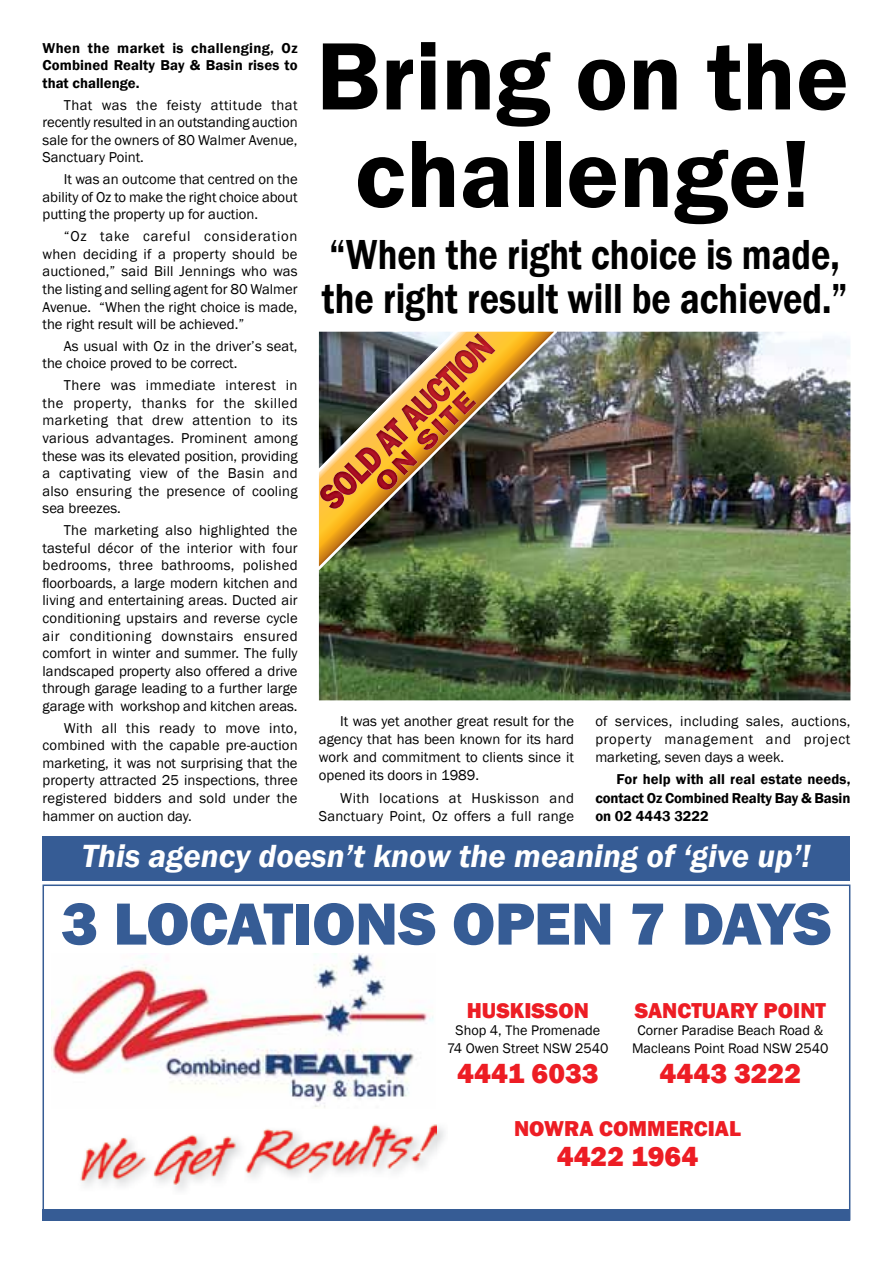
<style>
.page{position:relative;width:893px;height:1263px;background:#fff}
.page>*{position:absolute;margin:0;border:0;box-sizing:border-box;transform-origin:0 0}
.t1{font:600 99px/97.5px "Franklin Gothic";color:#000;text-align:center}
.t2{font:800 61.5px "Franklin Gothic";letter-spacing:-.01em;color:#365c95}
.t3{font:600 43.2px/43.5px "Franklin Gothic";color:#000;scale:.84 1}
.t4{font:italic 600 33px "Franklin Gothic";color:#fff}
.t5{font:800 28.5px "Franklin Gothic";color:#ed1d24}
.t6{font:800 22.2px "Franklin Gothic";color:#ed1d24}
.t7{font:14.7px/17.5px "Franklin Gothic";color:#000;text-align:justify}
.t8{font:600 14.7px/17.5px "Franklin Gothic";color:#000;text-align:justify}
.t9{font:14.7px/18.1px "Franklin Gothic";letter-spacing:.03em;color:#000;text-align:right}
.t10{font:14.25px/17.4px "Franklin Gothic";color:#000;text-align:center}
</style>
<div class="page">
<div style="left:43px;top:836px;width:807px;height:44px;background:#365c95"></div>
<div style="left:43px;top:1208px;width:807px;height:12px;background:#365c95"></div>
<div style="left:43px;top:884px;width:807px;height:336px;border:2px solid #365c95"></div>
<img style="left:84px;top:1124px;width:360px;height:66px">
<img style="left:80px;top:1124px;width:356px;height:60px">
<img style="left:52px;top:954px;width:382px;height:154px">
<img style="left:319px;top:332px;width:531px;height:368px">
<svg style="left:319px;top:332px;width:238px;height:238px"></svg>
<img style="left:319px;top:332px;width:235px;height:236px">
<img style="left:465px;top:333px;width:30px;height:30px">
<img style="left:445px;top:350px;width:33px;height:33px">
<img style="left:427px;top:365px;width:33px;height:36px">
<img style="left:410px;top:388px;width:27px;height:27px">
<img style="left:401px;top:404px;width:27px;height:27px">
<img style="left:383px;top:417px;width:25px;height:25px">
<img style="left:376px;top:430px;width:27px;height:27px">
<img style="left:344px;top:447px;width:37px;height:37px">
<img style="left:333px;top:471px;width:24px;height:24px">
<img style="left:320px;top:484px;width:24px;height:25px">
<img style="left:452px;top:390px;width:24px;height:25px">
<img style="left:431px;top:404px;width:28px;height:32px">
<img style="left:417px;top:429px;width:21px;height:21px">
<img style="left:391px;top:449px;width:27px;height:26px">
<img style="left:377px;top:469px;width:20px;height:21px">
<p class="t8" style="left:43px;top:39px;width:257px">When the market is challenging, Oz Combined Realty Bay &amp; Basin rises to that challenge.</p>
<p class="t7" style="left:43px;top:96px;width:257px;text-indent:21px">That was the feisty attitude that recently resulted in an outstanding auction sale for the owners of 80 Walmer Avenue, Sanctuary Point.</p>
<p class="t7" style="left:43px;top:171px;width:257px;text-indent:21px">It was an outcome that centred on the ability of Oz to make the right choice about putting the property up for auction.</p>
<p class="t7" style="left:43px;top:228px;width:257px;text-indent:21px">“Oz take careful consideration when deciding if a property should be auctioned,” said Bill Jennings who was the listing and selling agent for 80 Walmer Avenue. “When the right choice is made, the right result will be achieved.”</p>
<p class="t7" style="left:43px;top:338px;width:257px;text-indent:21px">As usual with Oz in the driver’s seat, the choice proved to be correct.</p>
<p class="t7" style="left:43px;top:377px;width:257px;text-indent:21px">There was immediate interest in the property, thanks for the skilled marketing that drew attention to its various advantages. Prominent among these was its elevated position, providing a captivating view of the Basin and also ensuring the presence of cooling sea breezes.</p>
<p class="t7" style="left:43px;top:522px;width:257px;text-indent:21px">The marketing also highlighted the tasteful décor of the interior with four bedrooms, three bathrooms, polished floorboards, a large modern kitchen and living and entertaining areas. Ducted air conditioning upstairs and reverse cycle air conditioning downstairs ensured comfort in winter and summer. The fully landscaped property also offered a drive through garage leading to a further large garage with workshop and kitchen areas.</p>
<p class="t7" style="left:43px;top:719px;width:257px;text-indent:21px">With all this ready to move into, combined with the capable pre-auction marketing, it was not surprising that the property attracted 25 inspections, three registered bidders and sold under the hammer on auction day.</p>
<h1 class="t1" style="left:316px;top:29px;width:534px">Bring on the challenge!</h1>
<h3 class="t3" style="left:322px;top:233px;width:627px">“When the right choice is made, the right result will be achieved.”</h3>
<p class="t7" style="left:319px;top:712px;width:257px;line-height:18.1px;text-indent:21px">It was yet another great result for the agency that has been known for its hard work and commitment to clients since it opened its doors in 1989.</p>
<p class="t9" style="left:319px;top:789px;width:257px">With locations at Huskisson and<br>Sanctuary Point, Oz offers a full range</p>
<p class="t7" style="left:595px;top:712px;width:257px;line-height:18.1px">of services, including sales, auctions, property management and project marketing, seven days a week.</p>
<p class="t8" style="left:595px;top:771px;width:257px;line-height:18.1px;text-indent:21px">For help with all real estate needs, contact Oz Combined Realty Bay &amp; Basin on 02 4443 3222</p>
<h3 class="t4" style="left:82px;top:835px;width:730px">This agency doesn’t know the meaning of ‘give up’!</h3>
<h2 class="t2" style="left:61px;top:884px;width:772px">3 LOCATIONS OPEN 7 DAYS</h2>
<h3 class="t6" style="left:467px;top:996px;width:124px">HUSKISSON</h3>
<p class="t10" style="left:447px;top:1022px;width:163px">Shop 4, The Promenade<br>74 Owen Street NSW 2540</p>
<h3 class="t5" style="left:457px;top:1055px;width:143px">4441 6033</h3>
<h3 class="t6" style="left:514px;top:1114px;width:228px">NOWRA COMMERCIAL</h3>
<h3 class="t5" style="left:557px;top:1138px;width:143px">4422 1964</h3>
<h3 class="t6" style="left:635px;top:996px;width:193px">SANCTUARY POINT</h3>
<p class="t10" style="left:632px;top:1022px;width:198px">Corner Paradise Beach Road &amp;<br>Macleans Point Road NSW 2540</p>
<h3 class="t5" style="left:660px;top:1055px;width:143px">4443 3222</h3>
</div>
